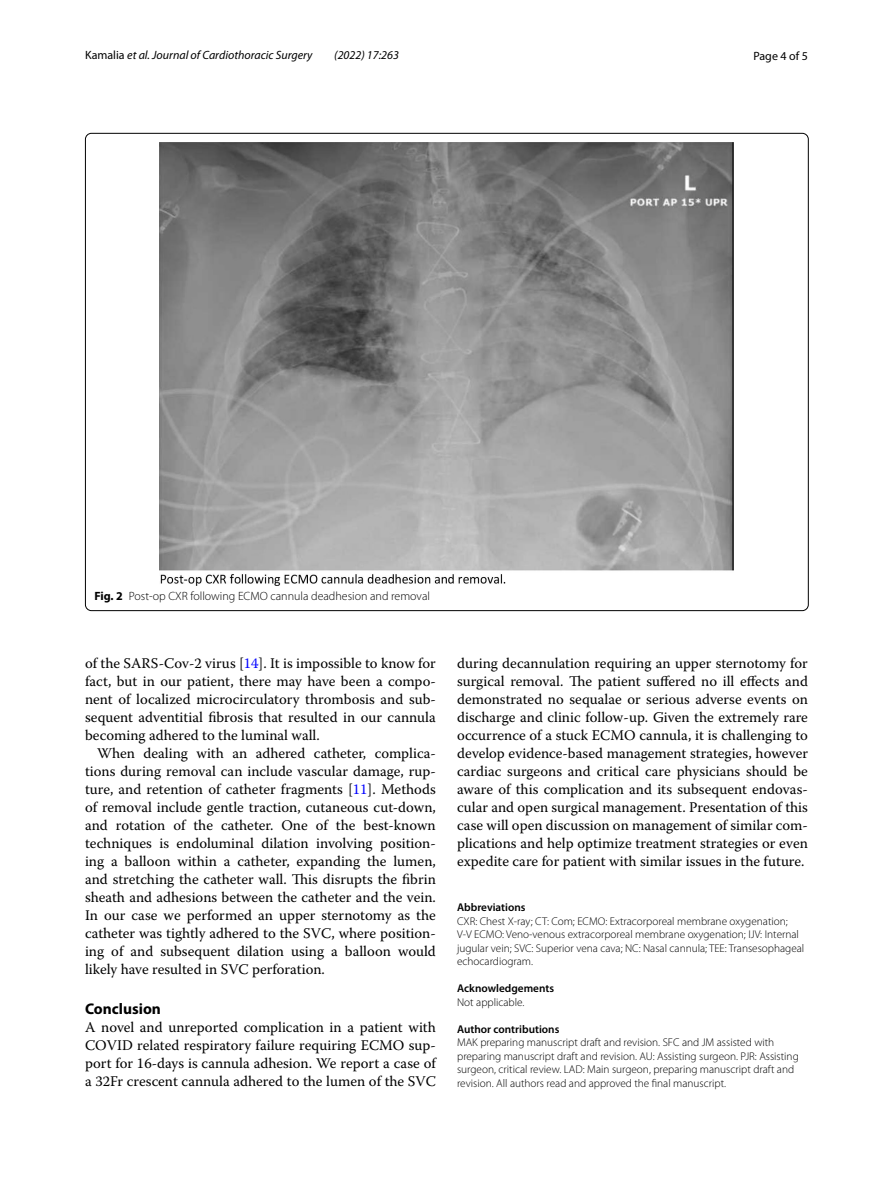
<style>
.page{position:relative;width:893px;height:1187px;background:#fff}
.page>*{position:absolute;margin:0;border:0;box-sizing:border-box;transform-origin:0 0}
.t1{font:700 15.45px "Myriad Pro";color:#000}
.t2{font:14.7px/18px "Warnock Pro";color:#000;text-align:justify}
.t3{font:300 12px "Myriad Pro";color:#000}
.t4{font:italic 12px "Myriad Pro";color:#000}
.t5{font:12px "Myriad Pro";color:#000}
.t6{font:300 11.25px/13.5px "Myriad Pro";color:#000}
.t7{font:600 11.25px "Myriad Pro";color:#000}
.s1{font-style:normal}
.s2{font-weight:700}
.s3{color:#00f}
</style>
<div class="page">
<img style="left:160px;top:142px;width:574px;height:443px">
<p class="t4" style="left:85px;top:48px;width:229px"><span class="s1">Kamalia</span> et al. Journal of Cardiothoracic Surgery</p>
<p class="t4" style="left:334px;top:48px;width:66px">(2022) 17:263</p>
<p class="t5" style="left:753px;top:48px;width:56px">Page 4 of 5</p>
<p class="t3" style="left:94px;top:589px;width:337px"><span class="s2">Fig. 2</span> Post-op CXR following ECMO cannula deadhesion and removal</p>
<p class="t2" style="left:85px;top:654px;width:352px">of the SARS-Cov-2 virus [<span class="s3">14</span>]. It is impossible to know for fact, but in our patient, there may have been a compo&shy;nent of localized microcirculatory thrombosis and sub&shy;sequent adventitial fibrosis that resulted in our cannula becoming adhered to the luminal wall.</p>
<p class="t2" style="left:85px;top:744px;width:352px;text-indent:12px">When dealing with an adhered catheter, complica&shy;tions during removal can include vascular damage, rup&shy;ture, and retention of catheter fragments [<span class="s3">11</span>]. Methods of removal include gentle traction, cutaneous cut-down, and rotation of the catheter. One of the best-known techniques is endoluminal dilation involving position&shy;ing a balloon within a catheter, expanding the lumen, and stretching the catheter wall. This disrupts the fibrin sheath and adhesions between the catheter and the vein.<br>In our case we performed an upper sternotomy as the catheter was tightly adhered to the SVC, where position&shy;ing of and subsequent dilation using a balloon would likely have resulted in SVC perforation.</p>
<p class="t1" style="left:85px;top:999px;width:77px">Conclusion</p>
<p class="t2" style="left:85px;top:1018px;width:352px">A novel and unreported complication in a patient with COVID related respiratory failure requiring ECMO sup&shy;port for 16-days is cannula adhesion. We report a case of a 32Fr crescent cannula adhered to the lumen of the SVC</p>
<p class="t2" style="left:457px;top:654px;width:352px">during decannulation requiring an upper sternotomy for surgical removal. The patient suffered no ill effects and demonstrated no sequalae or serious adverse events on discharge and clinic follow-up. Given the extremely rare occurrence of a stuck ECMO cannula, it is challenging to develop evidence-based management strategies, however cardiac surgeons and critical care physicians should be aware of this complication and its subsequent endovas&shy;cular and open surgical management. Presentation of this case will open discussion on management of similar com&shy;plications and help optimize treatment strategies or even expedite care for patient with similar issues in the future.</p>
<p class="t7" style="left:457px;top:900px;width:70px">Abbreviations</p>
<p class="t6" style="left:457px;top:914px;width:349px">CXR: Chest X-ray; CT: Com; ECMO: Extracorporeal membrane oxygenation; V-V ECMO: Veno-venous extracorporeal membrane oxygenation; IJV: Internal jugular vein; SVC: Superior vena cava; NC: Nasal cannula; TEE: Transesophageal echocardiogram.</p>
<p class="t7" style="left:457px;top:981px;width:98px">Acknowledgements</p>
<p class="t6" style="left:457px;top:995px;width:69px">Not applicable.</p>
<p class="t7" style="left:457px;top:1021px;width:104px">Author contributions</p>
<p class="t6" style="left:457px;top:1035px;width:343px">MAK preparing manuscript draft and revision. SFC and JM assisted with preparing manuscript draft and revision. AU: Assisting surgeon. PJR: Assisting surgeon, critical review. LAD: Main surgeon, preparing manuscript draft and revision. All authors read and approved the final manuscript.</p>
</div>
